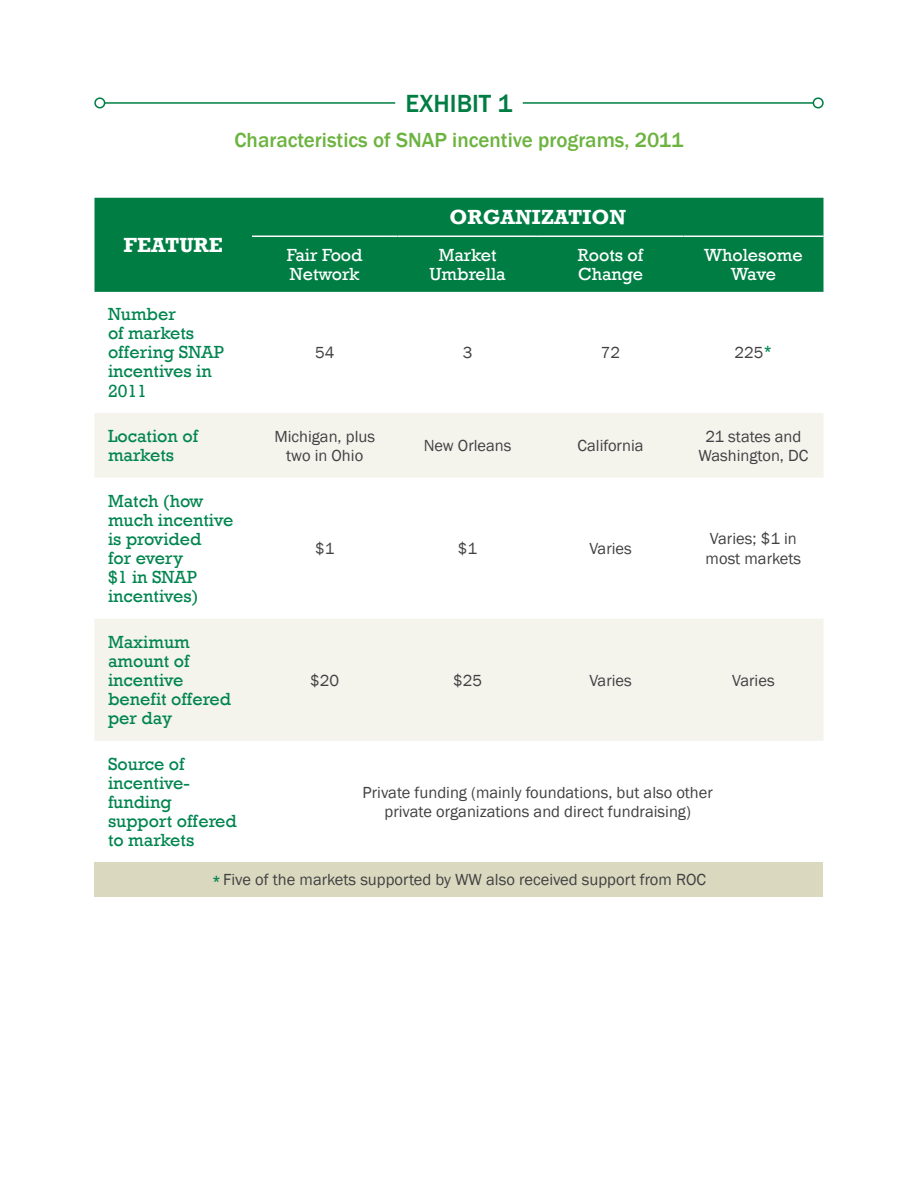
<style>
.page{position:relative;width:918px;height:1188px;background:#fff}
.page>*{position:absolute;margin:0;border:0;box-sizing:border-box;transform-origin:0 0}
.t1{font:500 25.5px "Franklin Gothic";color:#007d43}
.t2{font:500 21px "Franklin Gothic";color:#6cb33f}
.t3{font:700 21px "Rockwell";color:#fff}
.t4{font:18px/19px "Rockwell";color:#00854f}
.t5{font:18px/19px "Rockwell";color:#fff}
.t6{font:16.5px/19px "Franklin Gothic";color:#414042;text-align:center}
.s1{font-weight:500;font-size:14.85px;color:#00854f}
</style>
<div class="page">
<div style="left:94px;top:198px;width:730px;height:94px;background:#007d43"></div>
<svg style="left:95px;top:413px;width:728px;height:328px;fill:#f4f3ec"></svg>
<div style="left:94px;top:863px;width:730px;height:34px;background:#dad8be"></div>
<hr style="left:252px;top:236px;width:145px;height:1px;background:#fff">
<hr style="left:397px;top:236px;width:141px;height:1px;background:#fff">
<hr style="left:538px;top:236px;width:145px;height:1px;background:#fff">
<hr style="left:683px;top:236px;width:141px;height:1px;background:#fff">
<hr style="left:917px;top:1155px;width:1px;height:33px;background:#6cb33f">
<hr style="left:105px;top:102px;width:290px;height:2px;background:#007d43">
<div style="left:94px;top:97px;width:11px;height:11px;border:2px solid #007d43;border-radius:50%"></div>
<hr style="left:523px;top:102px;width:290px;height:2px;background:#007d43">
<div style="left:813px;top:97px;width:11px;height:11px;border:2px solid #007d43;border-radius:50%"></div>
<h1 class="t1" style="left:405px;top:88px;width:109px">Exhibit 1</h1>
<p class="t2" style="left:235px;top:127px;width:450px">Characteristics of SNAP incentive programs, 2011</p>
<p class="t3" style="left:124px;top:232px;width:101px">FEATURE</p>
<p class="t4" style="left:108px;top:305px;width:88px">Number of markets offering SNA</p>
<p class="t4" style="left:214px;top:343px;width:12px">P</p>
<p class="t4" style="left:108px;top:362px;width:105px">incentives in<br>2011</p>
<p class="t3" style="left:449px;top:204px;width:178px">ORGANIZATION</p>
<p class="t5" style="left:287px;top:245px;width:77px">Fair Food<br>Network</p>
<p class="t5" style="left:429px;top:245px;width:78px;text-align:center">Market<br>Umbrella</p>
<p class="t5" style="left:578px;top:245px;width:67px">Roots of<br>Change</p>
<p class="t5" style="left:704px;top:245px;width:100px;text-align:center">Wholesome<br>Wave</p>
<p class="t6" style="left:315px;top:343px;width:21px">54</p>
<p class="t6" style="left:463px;top:343px;width:11px">3</p>
<p class="t6" style="left:601px;top:343px;width:21px">72</p>
<p class="t6" style="left:735px;top:343px;width:39px">225<sup>*</sup></p>
<p class="t4" style="left:108px;top:427px;width:92px">Location of markets</p>
<p class="t6" style="left:274px;top:427px;width:102px">Michigan, plus two in Ohio</p>
<p class="t6" style="left:424px;top:436px;width:89px">New Orleans</p>
<p class="t6" style="left:578px;top:436px;width:67px">California</p>
<p class="t6" style="left:698px;top:427px;width:112px">21 states and<br>Washington, DC</p>
<p class="t4" style="left:108px;top:491px;width:127px">Match (how much incentive is provided<br>for every<br>$1 in SNA</p>
<p class="t6" style="left:315px;top:539px;width:21px">$1</p>
<p class="t6" style="left:458px;top:539px;width:21px">$1</p>
<p class="t6" style="left:589px;top:539px;width:44px">Varies</p>
<p class="t6" style="left:706px;top:530px;width:97px;text-align:left">Varies; $1 in most markets</p>
<p class="t4" style="left:108px;top:568px;width:92px;text-align:right">P incentives)</p>
<p class="t4" style="left:108px;top:632px;width:125px">Maximum amount of incentive benefit offered per day</p>
<p class="t4" style="left:108px;top:754px;width:130px">Source of incentive&shy;funding support offered to markets</p>
<p class="t6" style="left:310px;top:671px;width:31px">$20</p>
<p class="t6" style="left:453px;top:671px;width:31px">$25</p>
<p class="t6" style="left:589px;top:671px;width:44px">Varies</p>
<p class="t6" style="left:732px;top:671px;width:44px">Varies</p>
<p class="t6" style="left:363px;top:783px;width:352px">Private funding (mainly foundations, but also other private organizations and direct fundraising)</p>
<p class="t6" style="left:212px;top:870px;width:495px"><span class="s1">*</span> Five of the markets supported by WW also received support from ROC</p>
</div>
